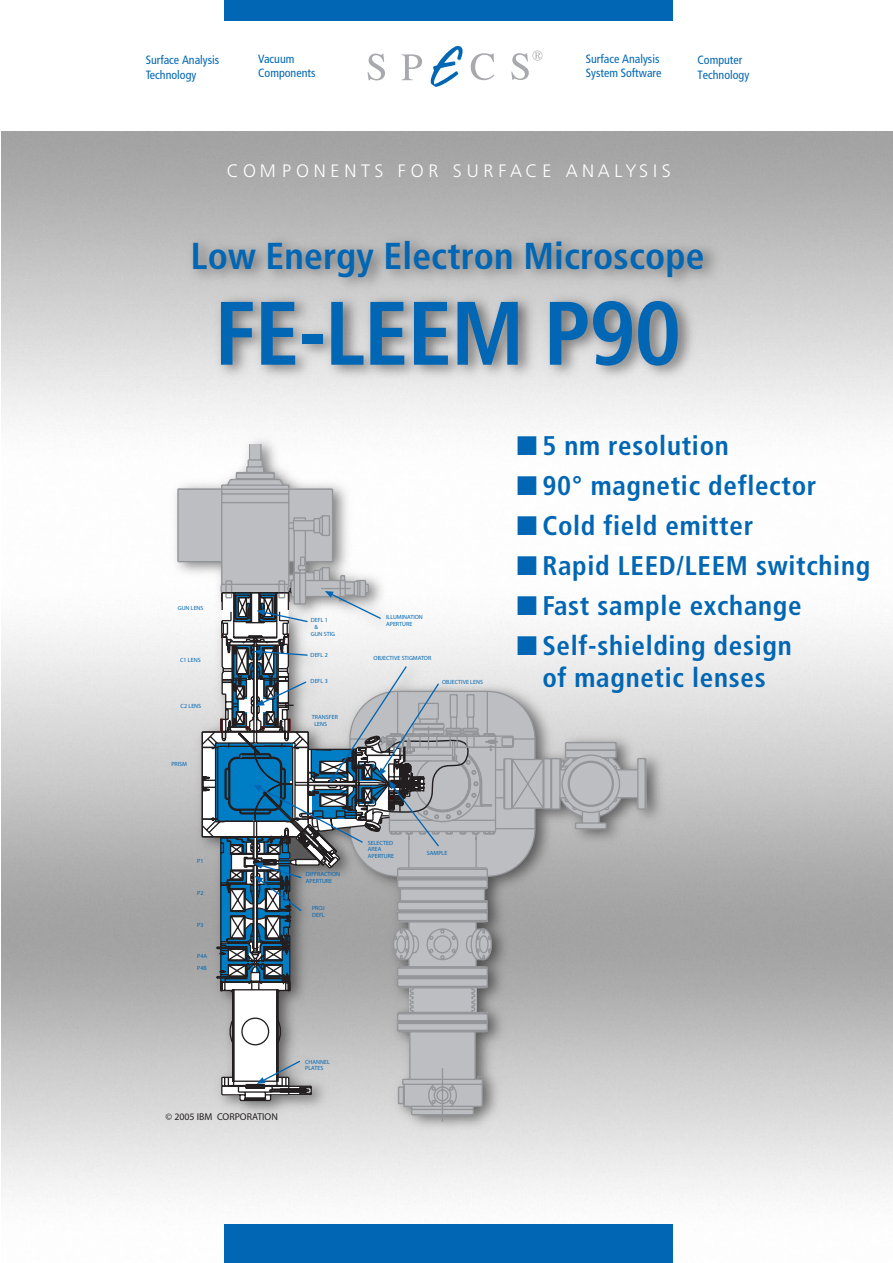
<style>
.page{position:relative;width:893px;height:1263px;background:#fff}
.page>*{position:absolute;margin:0;border:0;box-sizing:border-box;transform-origin:0 0}
.t1{font:700 condensed 90px "Frutiger";letter-spacing:-.015em;color:#0166b3}
.t2{font:700 condensed 37.5px "Frutiger";letter-spacing:.005em;color:#0166b3}
.t3{font:700 condensed 27px/31.5px "Frutiger";letter-spacing:.025em;color:#0166b3;text-align:center}
.t4{font:300 18px "Frutiger";letter-spacing:.265em;color:#fff}
.t5{font:condensed 12px/14.4px "Frutiger";color:#0166b3}
.t6{font:9.9px "Myriad";color:#231f20}
.t7{font:6px/6.8px "Myriad";color:#0166b3}
</style>
<div class="page">
<img style="left:1px;top:131px;width:891px;height:1094px">
<div style="left:224px;top:1225px;width:449px;height:38px;background:#0166b3"></div>
<svg style="left:367px;top:54px;width:18px;height:26px"></svg>
<svg style="left:401px;top:54px;width:21px;height:26px"></svg>
<svg style="left:470px;top:53px;width:24px;height:27px"></svg>
<svg style="left:511px;top:51px;width:31px;height:29px"></svg>
<svg style="left:431px;top:46px;width:31px;height:41px"></svg>
<div style="left:224px;top:0;width:449px;height:20px;background:#0166b3"></div>
<svg style="left:177px;top:1102px;width:315px;height:21px;background:#cacbcb"></svg>
<svg style="left:177px;top:443px;width:469px;height:659px"></svg>
<h3 class="t5" style="left:146px;top:54px;width:75px">Surface Analysis<br>Technology</h3>
<h3 class="t5" style="left:258px;top:52px;width:59px">Vacuum<br>Components</h3>
<h3 class="t5" style="left:586px;top:52px;width:77px">Surface Analysis<br>System Software</h3>
<h3 class="t5" style="left:697px;top:54px;width:53px">Computer<br>Technology</h3>
<h3 class="t4" style="left:227px;top:163px;width:445px">COMPONENTS FOR SURFACE ANALYSIS</h3>
<h2 class="t2" style="left:191px;top:241px;width:515px">Low Energy Electron Microscope</h2>
<h1 class="t1" style="left:214px;top:297px;width:468px">FE-LEEM P90</h1>
<p class="t7" style="left:178px;top:605px;width:27px">GUN LENS</p>
<p class="t7" style="left:180px;top:657px;width:22px">C1 LENS</p>
<p class="t7" style="left:181px;top:703px;width:22px">C2 LENS</p>
<p class="t7" style="left:171px;top:762px;width:17px">PRISM</p>
<p class="t7" style="left:197px;top:858px;width:8px">P1</p>
<p class="t7" style="left:197px;top:890px;width:8px">P2</p>
<p class="t7" style="left:197px;top:922px;width:8px">P3</p>
<p class="t7" style="left:197px;top:950px;width:11px;line-height:12.8px">P4A<br>P4B</p>
<p class="t7" style="left:311px;top:618px;width:19px">DEFL 1</p>
<p class="t7" style="left:314px;top:624px;width:5px">&amp;</p>
<p class="t7" style="left:311px;top:631px;width:26px">GUN STIG</p>
<p class="t7" style="left:310px;top:652px;width:19px">DEFL 2</p>
<p class="t7" style="left:310px;top:678px;width:19px">DEFL 3</p>
<p class="t7" style="left:386px;top:614px;width:38px">ILLUMINATION<br>APERTURE</p>
<p class="t7" style="left:373px;top:655px;width:59px">OBJECTIVE STIGMATOR</p>
<p class="t7" style="left:442px;top:679px;width:42px">OBJECTIVE LENS</p>
<h3 class="t3" style="left:517px;top:432px;width:213px">■ 5 nm resolution</h3>
<h3 class="t3" style="left:517px;top:472px;width:301px">■ 90° magnetic deflector</h3>
<h3 class="t3" style="left:517px;top:512px;width:238px">■ Cold field emitter</h3>
<h3 class="t3" style="left:517px;top:552px;width:355px">■ Rapid LEED/LEEM switching</h3>
<h3 class="t3" style="left:517px;top:592px;width:286px">■ Fast sample exchange</h3>
<h3 class="t3" style="left:517px;top:632px;width:276px">■ Self-shielding design of magnetic lenses</h3>
<p class="t7" style="left:314px;top:714px;width:25px;text-indent:-3px">TRANSFER<br>LENS</p>
<p class="t7" style="left:306px;top:871px;width:36px">DIFFRACTION<br>APERTURE</p>
<p class="t7" style="left:312px;top:905px;width:14px">PROJ<br>DEFL</p>
<p class="t7" style="left:368px;top:840px;width:28px">SELECTED<br>AREA<br>APERTURE</p>
<p class="t7" style="left:427px;top:850px;width:22px">SAMPLE</p>
<h3 class="t6" style="left:165px;top:1113px;width:114px">© 2005 IBM CORPORATION</h3>
<p class="t7" style="left:305px;top:1059px;width:26px">CHANNEL<br>PLATES</p>
</div>
